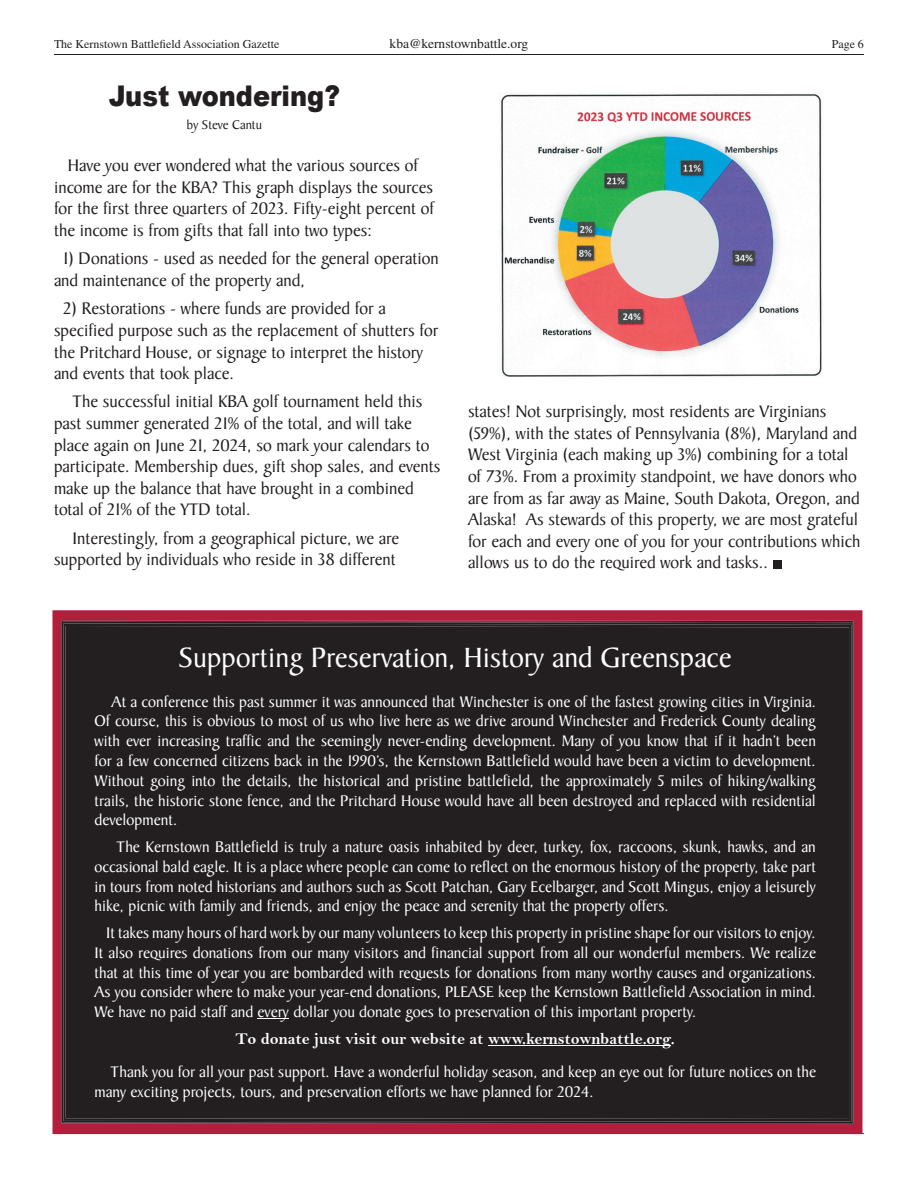
<style>
.page{position:relative;width:918px;height:1188px;background:#fff}
.page>*{position:absolute;margin:0;border:0;box-sizing:border-box;transform-origin:0 0}
.t1{font:30px "Baker Signet";color:#fff}
.t2{font:900 28.5px "Arial";color:#231f20;scale:.9 1}
.t3{font:18px/21.6px "Baker Signet";color:#231f20}
.t4{font:16.5px/19.8px "Baker Signet";color:#fff;text-align:justify}
.t5{font:16.5px "Bell MT Bold";color:#fff}
.t6{font:13.5px "Times";color:#231f20}
.t7{font:13.5px "Baker Signet";color:#231f20}
.t8{font:12px "Times";color:#231f20}
</style>
<div class="page">
<hr style="left:54px;top:54px;width:810px;height:1px;background:#231f20">
<hr style="left:54px;top:1133px;width:810px;height:1px;background:#056aab">
<svg style="left:53px;top:610px;width:810px;height:524px;background:#9c2a41"></svg>
<div style="left:63px;top:623px;width:788px;height:498px;background:#231f20"></div>
<hr style="left:258px;top:1018px;width:31px;height:1px;background:#fff">
<hr style="left:488px;top:1045px;width:183px;height:1px;background:#fff">
<div style="left:773px;top:560px;width:8px;height:8px;background:#231f20"></div>
<img style="left:501px;top:94px;width:321px;height:283px">
<p class="t8" style="left:54px;top:37px;width:227px">The Kernstown Battlefield Association Gazette</p>
<p class="t6" style="left:390px;top:36px;width:140px">kba@kernstownbattle.org</p>
<p class="t8" style="left:832px;top:37px;width:34px">Page 6</p>
<h2 class="t2" style="left:109px;top:80px;width:258px">Just wondering?</h2>
<p class="t7" style="left:187px;top:118px;width:76px">by Steve Cantu</p>
<p class="t3" style="left:54px;top:155px;width:382px;text-indent:14px">Have you ever wondered what the various sources of income are for the KBA? This graph displays the sources for the first three quarters of 2023. Fifty-eight percent of the income is from gifts that fall into two types:</p>
<p class="t3" style="left:54px;top:248px;width:386px;text-indent:9px">1) Donations - used as needed for the general operation and maintenance of the property and,</p>
<p class="t3" style="left:54px;top:298px;width:386px;text-indent:9px">2) Restorations - where funds are provided for a specified purpose such as the replacement of shutters for the Pritchard House, or signage to interpret the history and events that took place.</p>
<p class="t3" style="left:54px;top:392px;width:388px;text-indent:19px">The successful initial KBA golf tournament held this past summer generated 21% of the total, and will take place again on June 21, 2024, so mark your calendars to participate. Membership dues, gift shop sales, and events make up the balance that have brought in a combined total of 21% of the YTD total.</p>
<p class="t3" style="left:54px;top:528px;width:347px;text-align:right">Interestingly, from a geographical picture, we are supported by individuals who reside in 38 different</p>
<p class="t3" style="left:468px;top:401px;width:394px">states! Not surprisingly, most residents are Virginians (59%), with the states of Pennsylvania (8%), Maryland and West Virginia (each making up 3%) combining for a total of 73%. From a proximity standpoint, we have donors who are from as far away as Maine, South Dakota, Oregon, and Alaska! As stewards of this property, we are most grateful for each and every one of you for your contributions which allows us to do the required work and tasks..</p>
<h1 class="t1" style="left:179px;top:641px;width:554px">Supporting Preservation, History and Greenspace</h1>
<p class="t4" style="left:94px;top:692px;width:723px;text-indent:17px">At a conference this past summer it was announced that Winchester is one of the fastest growing cities in Virginia.<br>Of course, this is obvious to most of us who live here as we drive around Winchester and Frederick County dealing with ever increasing traffic and the seemingly never-ending development. Many of you know that if it hadn’t been for a few concerned citizens back in the 1990’s, the Kernstown Battlefield would have been a victim to development.<br>Without going into the details, the historical and pristine battlefield, the approximately 5 miles of hiking/walking trails, the historic stone fence, and the Pritchard House would have all been destroyed and replaced with residential development.</p>
<p class="t4" style="left:94px;top:837px;width:723px;text-indent:22px">The Kernstown Battlefield is truly a nature oasis inhabited by deer, turkey, fox, raccoons, skunk, hawks, and an occasional bald eagle. It is a place where people can come to reflect on the enormous history of the property, take part in tours from noted historians and authors such as Scott Patchan, Gary Ecelbarger, and Scott Mingus, enjoy a leisurely hike, picnic with family and friends, and enjoy the peace and serenity that the property offers.</p>
<p class="t4" style="left:94px;top:923px;width:723px;text-indent:12px">It takes many hours of hard work by our many volunteers to keep this property in pristine shape for our visitors to enjoy.<br>It also requires donations from our many visitors and financial support from all our wonderful members. We realize that at this time of year you are bombarded with requests for donations from many worthy causes and organizations.<br>As you consider where to make your year-end donations, PLEASE keep the Kernstown Battlefield Association in mind.<br>We have no paid staff and every dollar you donate goes to preservation of this important property.</p>
<p class="t5" style="left:236px;top:1029px;width:441px">To donate just visit our website at www.kernstownbattle.org.</p>
<p class="t4" style="left:95px;top:1062px;width:723px;text-indent:16px">Thank you for all your past support. Have a wonderful holiday season, and keep an eye out for future notices on the many exciting projects, tours, and preservation efforts we have planned for 2024.</p>
</div>
